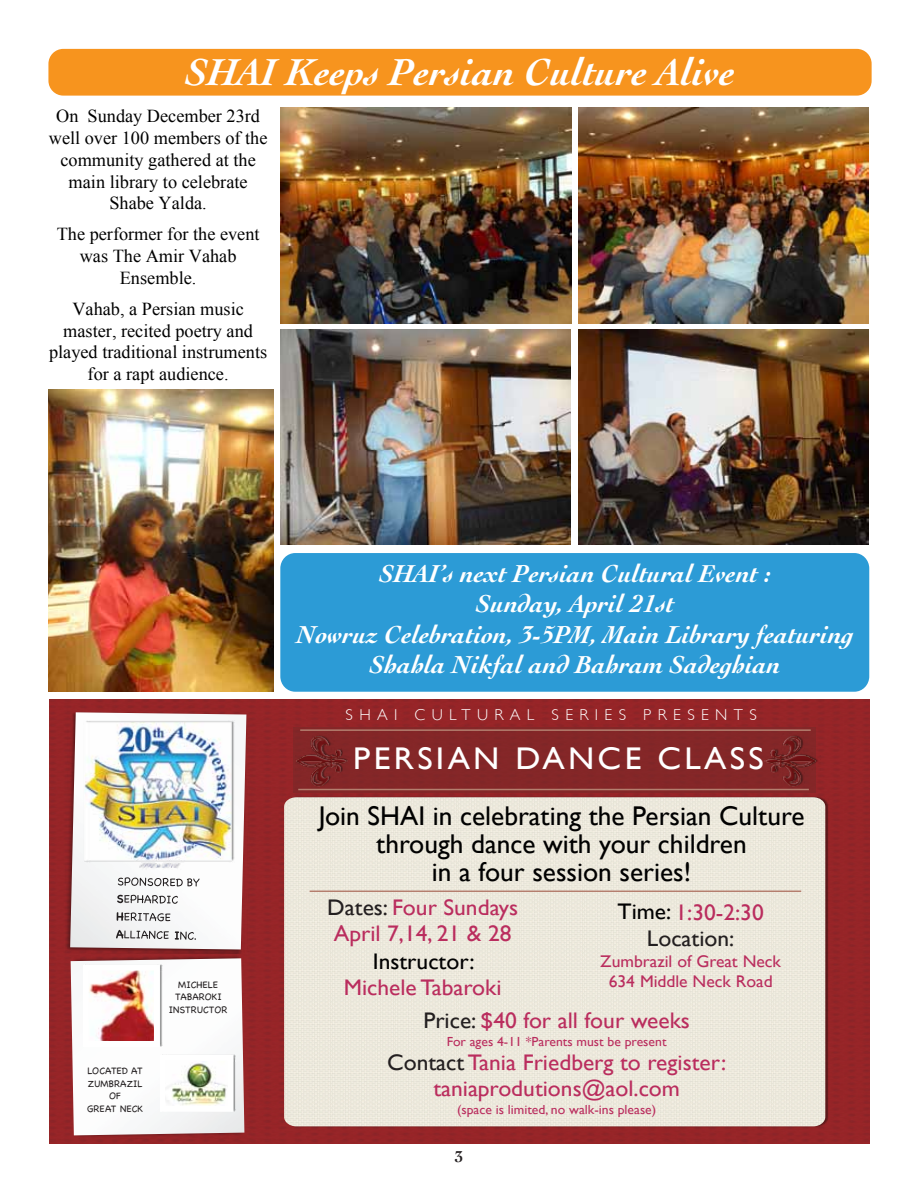
<style>
.page{position:relative;width:918px;height:1188px;background:#fff}
.page>*{position:absolute;margin:0;border:0;box-sizing:border-box;transform-origin:0 0}
.t1{font:italic 700 39.6px "Cochin";color:#fff}
.t2{font:31.35px "Gill Sans";letter-spacing:.1em;color:#fff;scale:1.07 1}
.t3{font:27.15px/27.6px "Gill Sans";color:#010101;text-align:center}
.t4{font:italic 700 25.95px/30.5px "Cochin";color:#fff;text-align:center}
.t5{font:22.5px/26.2px "Gill Sans";color:#ba2d5e;text-align:center;scale:1.04 1}
.t6{font:22.5px "Gill Sans";color:#010101;scale:1.04 1}
.t7{font:18.3px/21.8px "Times New Roman";color:#000;text-align:center}
.t8{font:16.95px/19.8px "Gill Sans";color:#ba2d5e;text-align:center;scale:1.04 1}
.t9{font:700 16.5px "Cochin";color:#231f20}
.t10{font:300 15.75px "Gill Sans";letter-spacing:.4em;color:#fff}
.t11{font:13.2px "Gill Sans";color:#ba2d5e;scale:1.04 1}
.t12{font:9.75px/12.6px "Chalkboard";color:#231f20;text-align:center}
.s1{color:#231f20}
.s2{color:#010101}
</style>
<div class="page">
<img style="left:280px;top:329px;width:291px;height:216px">
<img style="left:578px;top:329px;width:290px;height:216px">
<img style="left:578px;top:108px;width:291px;height:215px">
<img style="left:48px;top:389px;width:225px;height:303px">
<img style="left:281px;top:108px;width:290px;height:215px">
<div style="left:48px;top:49px;width:824px;height:47px;background:#f7941e;border-radius:15px"></div>
<div style="left:280px;top:553px;width:589px;height:139px;background:#2c9bd6;border-radius:15px"></div>
<div style="left:50px;top:699px;width:820px;height:445px;background:#962427"></div>
<img style="left:65px;top:714px;width:182px;height:239px">
<img style="left:70px;top:712px;width:176px;height:238px">
<svg style="left:118px;top:877px;width:82px;height:10px"></svg>
<svg style="left:117px;top:895px;width:61px;height:9px"></svg>
<svg style="left:117px;top:912px;width:53px;height:9px"></svg>
<svg style="left:116px;top:930px;width:53px;height:9px"></svg>
<svg style="left:175px;top:931px;width:21px;height:9px"></svg>
<img style="left:73px;top:956px;width:167px;height:181px">
<img style="left:71px;top:958px;width:173px;height:177px">
<div style="left:293px;top:727px;width:523px;height:66px;background:#842627"></div>
<hr style="left:300px;top:729px;width:511px;height:2px;background:#b47e6e">
<hr style="left:298px;top:789px;width:511px;height:1px;background:#b47e6e">
<img style="left:296px;top:735px;width:52px;height:51px">
<img style="left:764px;top:735px;width:53px;height:51px">
<img style="left:160px;top:965px;width:2px;height:82px">
<img style="left:84px;top:965px;width:76px;height:82px">
<img style="left:83px;top:721px;width:150px;height:150px">
<img style="left:160px;top:1055px;width:74px;height:57px">
<div style="left:284px;top:797px;width:541px;height:329px;background:#ece8dc"></div>
<hr style="left:310px;top:891px;width:491px;height:1px;background:#b47e6e">
<h1 class="t1" style="left:186px;top:48px;width:550px">SHAI Keeps Persian Culture Alive</h1>
<p class="t7" style="left:49px;top:105px;width:220px">On Sunday December 23rd well over 100 members of the community gathered at the main library to celebrate<br>Shabe Yalda.</p>
<p class="t7" style="left:57px;top:223px;width:204px">The performer for the event was The Amir Vahab<br>Ensemble.</p>
<p class="t7" style="left:49px;top:298px;width:220px">Vahab, a Persian music master, recited poetry and played traditional instruments for a rapt audience.</p>
<h3 class="t4" style="left:297px;top:558px;width:558px">SHAI’s next Persian Cultural Event :<br>Sunday, April 21st<br>Nowruz Celebration, 3-5PM, Main Library featuring Shahla Nikfal and Bahram Sadeghian</h3>
<p class="t10" style="left:346px;top:706px;width:413px">SHAI CULTURAL SERIES PRESENTS</p>
<p class="t12" style="left:87px;top:1064px;width:58px">LOCATED AT<br>ZUMBRAZIL<br>OF<br>GREAT NECK</p>
<p class="t12" style="left:169px;top:978px;width:60px">MICHELE<br>TABAROKI<br>INSTRUCTOR</p>
<h2 class="t2" style="left:353px;top:740px;width:385px">PERSIAN DANCE CLASS</h2>
<h3 class="t3" style="left:319px;top:802px;width:487px">Join SHAI in celebrating the Persian Culture through dance with your children<br>in a four session series!</h3>
<p class="t5" style="left:327px;top:894px;width:185px;text-align:left"><span class="s1">Dates:</span> Four Sundays<br>April 7,14, 21 &amp; 28</p>
<p class="t6" style="left:373px;top:948px;width:99px">Instructor:</p>
<p class="t5" style="left:344px;top:974px;width:153px">Michele Tabaroki</p>
<p class="t5" style="left:617px;top:900px;width:142px;line-height:25.3px"><span class="s2">Time:</span> 1:30-2:30<br><span class="s1">Location:</span></p>
<p class="t8" style="left:600px;top:952px;width:175px">Zumbrazil of Great Neck<br>634 Middle Neck Road</p>
<p class="t5" style="left:423px;top:1007px;width:258px"><span class="s1">Price:</span> $40 for all four weeks</p>
<p class="t11" style="left:447px;top:1034px;width:213px">For ages 4-11 *Parents must be present</p>
<p class="t5" style="left:387px;top:1049px;width:328px"><span class="s1">Contact</span> Tania Friedberg to register: taniaprodutions@aol.com</p>
<p class="t11" style="left:457px;top:1102px;width:193px">(space is limited, no walk-ins please)</p>
<p class="t9" style="left:455px;top:1147px;width:10px">3</p>
</div>
